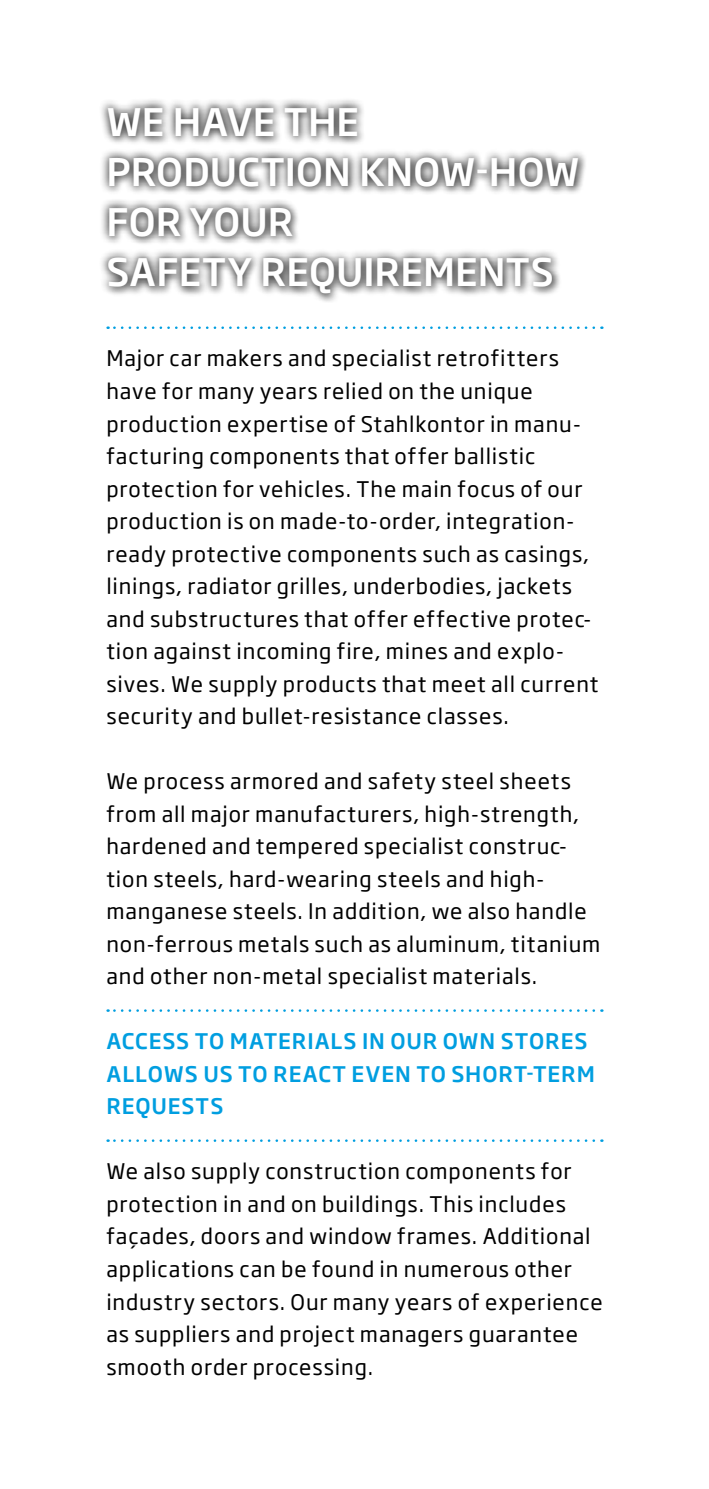
<style>
.page{position:relative;width:709px;height:1489px;background:#fff}
.page>*{position:absolute;margin:0;border:0;box-sizing:border-box;transform-origin:0 0}
._02_Headline{font:500 37.5px/50px "Soho Gothic Pro";letter-spacing:.005em;color:#fff}
._04_Copy{font:21.25px/32.5px "Soho Gothic Pro";letter-spacing:.045em;color:#000}
._03_Subline{font:500 21.25px/32.5px "Soho Gothic Pro";letter-spacing:.04em;color:#009ee0}
</style>
<div class="page">
<svg style="left:108px;top:326px;width:486px;height:3px"></svg>
<svg style="left:108px;top:1009px;width:486px;height:2px"></svg>
<svg style="left:108px;top:1139px;width:486px;height:2px"></svg>
<div style="left:98px;top:97px;width:488px;height:205px;background:#000;opacity:.8"></div>
<p class="_02_Headline" style="left:106px;top:95px;width:475px">WE HAVE THE<br>PRODUCTION KNOW-HOW<br>FOR YOUR</p>
<p class="_02_Headline" style="left:106px;top:245px;width:449px">SAFETY REQUIREMENTS</p>
<p class="_04_Copy" style="left:106px;top:341px;width:493px">Major car makers and specialist retrofitters have for many years relied on the unique production expertise of Stahlkontor in manu&shy;facturing components that offer ballistic protection for vehicles. The main focus of our production is on made-to-order, integration&shy;ready protective components such as casings, linings, radiator grilles, underbodies, jackets and substructures that offer effective protec&shy;tion against incoming fire, mines and explo&shy;sives. We supply products that meet all current security and bullet-resistance classes.</p>
<p class="_04_Copy" style="left:106px;top:764px;width:495px">We process armored and safety steel sheets from all major manufacturers, high-strength, hardened and tempered specialist construc&shy;tion steels, hard-wearing steels and high&shy;manganese steels. In addition, we also handle non-ferrous metals such as aluminum, titanium and other non-metal specialist materials.</p>
<p class="_03_Subline" style="left:106px;top:1023px;width:490px">ACCESS TO MATERIALS IN OUR OWN STORES<br>ALLOWS US TO REACT EVEN TO SHORT-TERM<br>REQUESTS</p>
<p class="_04_Copy" style="left:106px;top:1154px;width:498px">We also supply construction components for protection in and on buildings. This includes façades, doors and window frames. Additional applications can be found in numerous other industry sectors. Our many years of experience as suppliers and project managers guarantee smooth order processing.</p>
</div>
